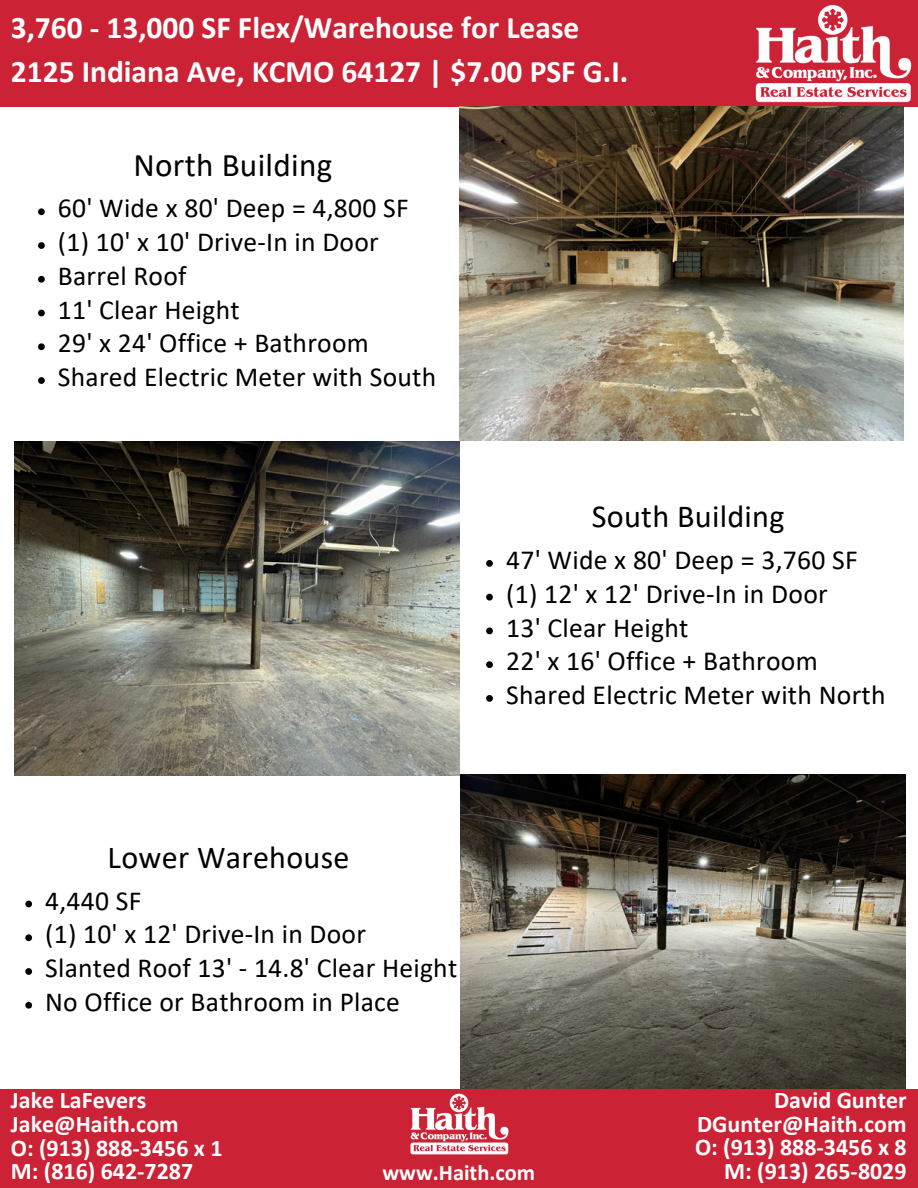
<style>
.page{position:relative;width:918px;height:1188px;background:#fff}
.page>*{position:absolute;margin:0;border:0;box-sizing:border-box;transform-origin:0 0}
.t1{font:33.15px "Calibri";letter-spacing:.01em;color:#000}
.t2{font:32.1px "Calibri";letter-spacing:.01em;color:#000}
.t3{font:700 31.5px/43.8px "Calibri";color:#fff}
.t4{font:27.6px "Calibri";letter-spacing:.01em;color:#000}
.t5{font:700 24px "Calibri";color:#fff}
.t6{font:700 22.5px "Calibri";color:#fff}
</style>
<div class="page">
<div style="left:0;top:0;width:918px;height:106px;background:#cc2236"></div>
<img style="left:755px;top:5px;width:157px;height:97px">
<img style="left:459px;top:106px;width:444px;height:334px">
<img style="left:15px;top:441px;width:444px;height:334px">
<img style="left:461px;top:775px;width:444px;height:314px">
<svg style="left:486px;top:560px;width:7px;height:7px"></svg>
<svg style="left:486px;top:594px;width:7px;height:7px"></svg>
<svg style="left:486px;top:628px;width:7px;height:6px"></svg>
<svg style="left:486px;top:661px;width:7px;height:7px"></svg>
<svg style="left:486px;top:695px;width:7px;height:7px"></svg>
<svg style="left:25px;top:901px;width:7px;height:6px"></svg>
<svg style="left:25px;top:934px;width:7px;height:7px"></svg>
<svg style="left:25px;top:968px;width:7px;height:7px"></svg>
<svg style="left:25px;top:1002px;width:7px;height:7px"></svg>
<svg style="left:38px;top:208px;width:7px;height:7px"></svg>
<svg style="left:38px;top:242px;width:7px;height:7px"></svg>
<svg style="left:38px;top:276px;width:7px;height:7px"></svg>
<svg style="left:38px;top:310px;width:7px;height:6px"></svg>
<svg style="left:38px;top:343px;width:7px;height:7px"></svg>
<svg style="left:38px;top:377px;width:7px;height:7px"></svg>
<div style="left:0;top:1089px;width:918px;height:99px;background:#cc2236"></div>
<img style="left:410px;top:1094px;width:98px;height:61px">
<p class="t3" style="left:11px;top:9px;width:619px">3,760 - 13,000 SF Flex/Warehouse for Lease<br>2125 Indiana Ave, KCMO 64127 | $7.00 PSF G.I.</p>
<p class="t1" style="left:134px;top:151px;width:200px">North Building</p>
<p class="t4" style="left:58px;top:197px;width:352px">60' Wide x 80' Deep = 4,800 SF</p>
<p class="t4" style="left:58px;top:230px;width:322px">(1) 10' x 10' Drive-In in Door</p>
<p class="t4" style="left:58px;top:264px;width:130px">Barrel Roof</p>
<p class="t4" style="left:58px;top:298px;width:183px">11' Clear Height</p>
<h2 class="t4" style="left:58px;top:332px;width:312px">29' x 24' Office + Bathroom</h2>
<p class="t4" style="left:58px;top:365px;width:380px">Shared Electric Meter with South</p>
<p class="t2" style="left:592px;top:503px;width:194px">South Building</p>
<h1 class="t4" style="left:506px;top:548px;width:353px">47' Wide x 80' Deep = 3,760 SF</h1>
<h2 class="t4" style="left:506px;top:582px;width:323px">(1) 12' x 12' Drive-In in Door</h2>
<p class="t4" style="left:506px;top:616px;width:184px">13' Clear Height</p>
<p class="t4" style="left:506px;top:650px;width:313px">22' x 16' Office + Bathroom</p>
<p class="t4" style="left:506px;top:683px;width:381px">Shared Electric Meter with North</p>
<p class="t2" style="left:108px;top:844px;width:243px">Lower Warehouse</p>
<p class="t4" style="left:45px;top:889px;width:98px">4,440 SF</p>
<p class="t4" style="left:45px;top:923px;width:322px">(1) 10' x 12' Drive-In in Door</p>
<p class="t4" style="left:45px;top:956px;width:413px">Slanted Roof 13' - 14.8' Clear Height</p>
<h2 class="t4" style="left:45px;top:990px;width:356px">No Office or Bathroom in Place</h2>
<p class="t5" style="left:11px;top:1090px;width:137px">Jake LaFevers</p>
<p class="t5" style="left:11px;top:1114px;width:169px">Jake@Haith.com</p>
<p class="t5" style="left:11px;top:1138px;width:213px">O: (913) 888-3456 x 1</p>
<p class="t5" style="left:11px;top:1161px;width:184px">M: (816) 642-7287</p>
<p class="t5" style="left:774px;top:1090px;width:134px">David Gunter</p>
<p class="t5" style="left:697px;top:1114px;width:211px">DGunter@Haith.com</p>
<p class="t5" style="left:695px;top:1137px;width:213px">O: (913) 888-3456 x 8</p>
<p class="t6" style="left:383px;top:1163px;width:154px">www.Haith.com</p>
<p class="t5" style="left:724px;top:1161px;width:184px">M: (913) 265-8029</p>
</div>
